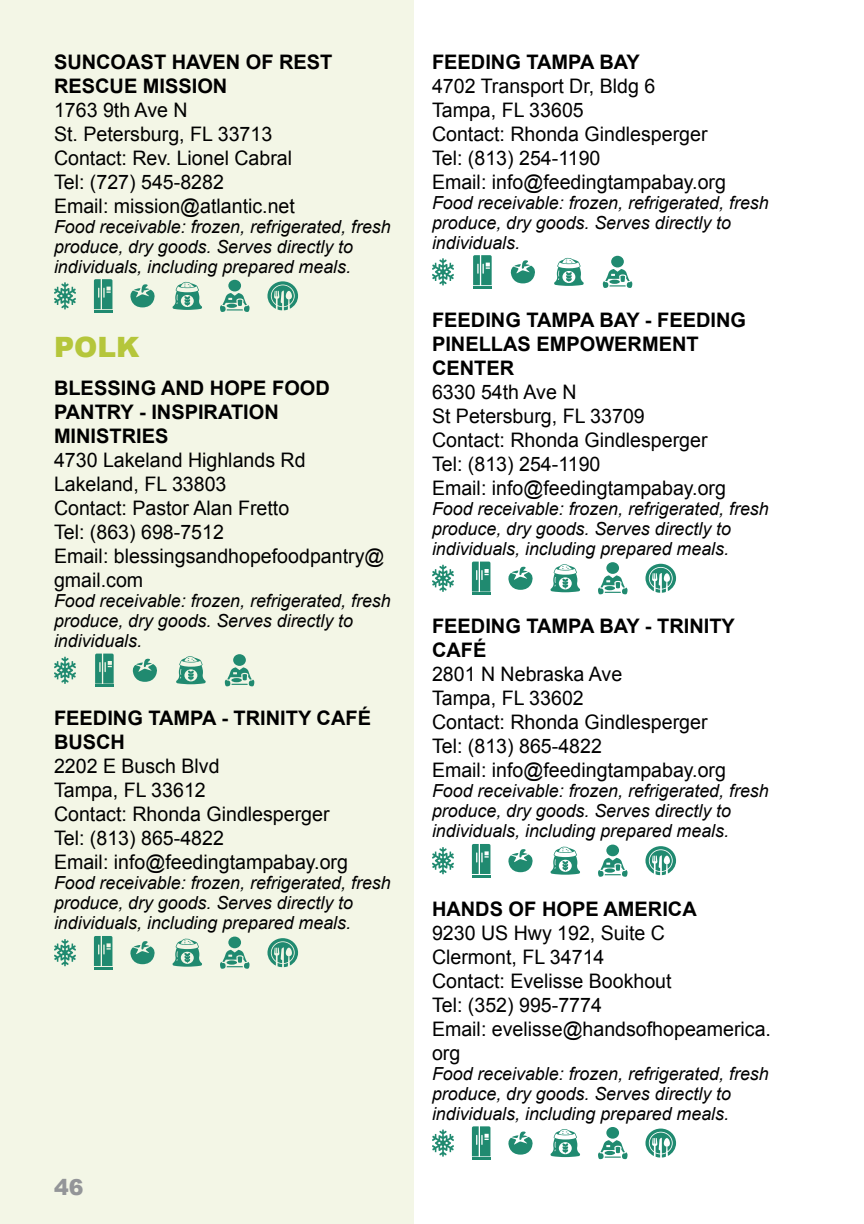
<style>
.page{position:relative;width:864px;height:1224px;background:#fff}
.page>*{position:absolute;margin:0;border:0;box-sizing:border-box;transform-origin:0 0}
.t1{font:900 28px "Arial";color:#b5c63b}
.t2{font:900 22px "Arial";color:#939598}
.t3{font:20px/24px "Arial";color:#000}
.t4{font:700 20px/24px "Arial";color:#000}
.t5{font:italic 18px/20px "Arial";color:#000}
</style>
<div class="page">
<div style="left:0;top:0;width:414px;height:1224px;background:#f3f6e6"></div>
<hr style="left:473px;top:286px;width:19px;height:3px;background:#208a70">
<hr style="left:94px;top:310px;width:18px;height:3px;background:#208a70">
<svg style="left:267px;top:281px;width:31px;height:29px"></svg>
<svg style="left:130px;top:284px;width:25px;height:23px"></svg>
<svg style="left:94px;top:279px;width:18px;height:30px"></svg>
<svg style="left:54px;top:282px;width:22px;height:27px"></svg>
<svg style="left:172px;top:282px;width:30px;height:28px"></svg>
<div style="left:228px;top:280px;width:13px;height:11px;background:#208a70;border-radius:50%"></div>
<svg style="left:220px;top:293px;width:30px;height:19px"></svg>
<svg style="left:227px;top:304px;width:10px;height:4px"></svg>
<svg style="left:132px;top:658px;width:25px;height:24px"></svg>
<svg style="left:95px;top:654px;width:19px;height:33px"></svg>
<svg style="left:54px;top:657px;width:22px;height:27px"></svg>
<svg style="left:176px;top:656px;width:30px;height:28px"></svg>
<div style="left:233px;top:654px;width:13px;height:12px;background:#208a70;border-radius:50%"></div>
<svg style="left:225px;top:667px;width:29px;height:19px"></svg>
<svg style="left:231px;top:678px;width:11px;height:4px"></svg>
<svg style="left:267px;top:938px;width:31px;height:29px"></svg>
<svg style="left:130px;top:941px;width:25px;height:23px"></svg>
<svg style="left:94px;top:936px;width:18px;height:33px"></svg>
<svg style="left:54px;top:939px;width:22px;height:27px"></svg>
<svg style="left:172px;top:938px;width:30px;height:29px"></svg>
<div style="left:228px;top:937px;width:13px;height:11px;background:#208a70;border-radius:50%"></div>
<svg style="left:220px;top:950px;width:30px;height:19px"></svg>
<div style="left:227px;top:960px;width:10px;height:5px;background:#208a70;border-radius:50%"></div>
<svg style="left:510px;top:260px;width:25px;height:23px"></svg>
<svg style="left:473px;top:255px;width:19px;height:30px"></svg>
<svg style="left:432px;top:258px;width:22px;height:27px"></svg>
<svg style="left:554px;top:258px;width:30px;height:28px"></svg>
<div style="left:611px;top:256px;width:13px;height:11px;background:#208a70;border-radius:50%"></div>
<svg style="left:603px;top:269px;width:29px;height:19px"></svg>
<svg style="left:609px;top:280px;width:11px;height:4px"></svg>
<svg style="left:645px;top:564px;width:31px;height:29px"></svg>
<svg style="left:508px;top:566px;width:25px;height:24px"></svg>
<svg style="left:472px;top:562px;width:18px;height:33px"></svg>
<svg style="left:432px;top:565px;width:22px;height:27px"></svg>
<svg style="left:550px;top:564px;width:30px;height:28px"></svg>
<div style="left:606px;top:562px;width:13px;height:12px;background:#208a70;border-radius:50%"></div>
<svg style="left:598px;top:575px;width:30px;height:19px"></svg>
<svg style="left:605px;top:586px;width:10px;height:4px"></svg>
<svg style="left:645px;top:846px;width:31px;height:29px"></svg>
<svg style="left:508px;top:849px;width:25px;height:23px"></svg>
<svg style="left:472px;top:844px;width:18px;height:33px"></svg>
<svg style="left:432px;top:847px;width:22px;height:27px"></svg>
<svg style="left:550px;top:846px;width:30px;height:29px"></svg>
<div style="left:606px;top:845px;width:13px;height:11px;background:#208a70;border-radius:50%"></div>
<svg style="left:598px;top:858px;width:30px;height:19px"></svg>
<div style="left:605px;top:868px;width:10px;height:5px;background:#208a70;border-radius:50%"></div>
<svg style="left:645px;top:1129px;width:31px;height:29px"></svg>
<svg style="left:508px;top:1131px;width:25px;height:24px"></svg>
<svg style="left:472px;top:1126px;width:18px;height:34px"></svg>
<svg style="left:432px;top:1129px;width:22px;height:28px"></svg>
<svg style="left:550px;top:1129px;width:30px;height:28px"></svg>
<div style="left:606px;top:1127px;width:13px;height:12px;background:#208a70;border-radius:50%"></div>
<svg style="left:598px;top:1140px;width:30px;height:19px"></svg>
<svg style="left:605px;top:1151px;width:10px;height:4px"></svg>
<p class="t4" style="left:54px;top:50px;width:280px">SUNCOAST HAVEN OF REST<br>RESCUE MISSION</p>
<p class="t3" style="left:54px;top:98px;width:243px">1763 9th Ave N<br>St. Petersburg, FL 33713<br>Contact: Rev. Lionel Cabral<br>Tel: (727) 545-8282<br>Email: mission@atlantic.net</p>
<p class="t5" style="left:54px;top:217px;width:338px">Food receivable: frozen, refrigerated, fresh produce, dry goods. Serves directly to individuals, including prepared meals.</p>
<h3 class="t1" style="left:54px;top:326px;width:87px">POLK</h3>
<p class="t4" style="left:54px;top:377px;width:277px">BLESSING AND HOPE FOOD<br>PANTRY - INSPIRATION<br>MINISTRIES</p>
<p class="t3" style="left:54px;top:448px;width:332px">4730 Lakeland Highlands Rd<br>Lakeland, FL 33803<br>Contact: Pastor Alan Fretto<br>Tel: (863) 698-7512<br>Email: blessingsandhopefoodpantry@ gmail.com</p>
<p class="t5" style="left:54px;top:591px;width:338px">Food receivable: frozen, refrigerated, fresh produce, dry goods. Serves directly to individuals.</p>
<p class="t4" style="left:54px;top:707px;width:319px">FEEDING TAMPA - TRINITY CAFÉ<br>BUSCH</p>
<p class="t3" style="left:54px;top:755px;width:296px">2202 E Busch Blvd<br>Tampa, FL 33612<br>Contact: Rhonda Gindlesperger<br>Tel: (813) 865-4822<br>Email: info@feedingtampabay.org</p>
<p class="t5" style="left:54px;top:873px;width:338px">Food receivable: frozen, refrigerated, fresh produce, dry goods. Serves directly to individuals, including prepared meals.</p>
<p class="t2" style="left:54px;top:1171px;width:31px">46</p>
<p class="t4" style="left:432px;top:50px;width:209px">FEEDING TAMPA BAY</p>
<p class="t3" style="left:432px;top:74px;width:296px">4702 Transport Dr, Bldg 6<br>Tampa, FL 33605<br>Contact: Rhonda Gindlesperger<br>Tel: (813) 254-1190<br>Email: info@feedingtampabay.org</p>
<p class="t5" style="left:432px;top:193px;width:338px">Food receivable: frozen, refrigerated, fresh produce, dry goods. Serves directly to individuals.</p>
<p class="t4" style="left:432px;top:309px;width:316px">FEEDING TAMPA BAY - FEEDING<br>PINELLAS EMPOWERMENT<br>CENTER</p>
<p class="t3" style="left:432px;top:380px;width:296px">6330 54th Ave N<br>St Petersburg, FL 33709<br>Contact: Rhonda Gindlesperger<br>Tel: (813) 254-1190<br>Email: info@feedingtampabay.org</p>
<p class="t5" style="left:432px;top:499px;width:338px">Food receivable: frozen, refrigerated, fresh produce, dry goods. Serves directly to individuals, including prepared meals.</p>
<p class="t4" style="left:432px;top:615px;width:304px">FEEDING TAMPA BAY - TRINITY<br>CAFÉ</p>
<p class="t3" style="left:432px;top:663px;width:296px">2801 N Nebraska Ave<br>Tampa, FL 33602<br>Contact: Rhonda Gindlesperger<br>Tel: (813) 865-4822<br>Email: info@feedingtampabay.org</p>
<p class="t5" style="left:432px;top:781px;width:338px">Food receivable: frozen, refrigerated, fresh produce, dry goods. Serves directly to individuals, including prepared meals.</p>
<p class="t4" style="left:432px;top:897px;width:266px">HANDS OF HOPE AMERICA</p>
<p class="t3" style="left:432px;top:921px;width:341px">9230 US Hwy 192, Suite C<br>Clermont, FL 34714<br>Contact: Evelisse Bookhout<br>Tel: (352) 995-7774<br>Email: evelisse@handsofhopeamerica.</p>
<p class="t3" style="left:432px;top:1041px;width:30px">org</p>
<p class="t5" style="left:432px;top:1064px;width:338px">Food receivable: frozen, refrigerated, fresh produce, dry goods. Serves directly to individuals, including prepared meals.</p>
</div>
